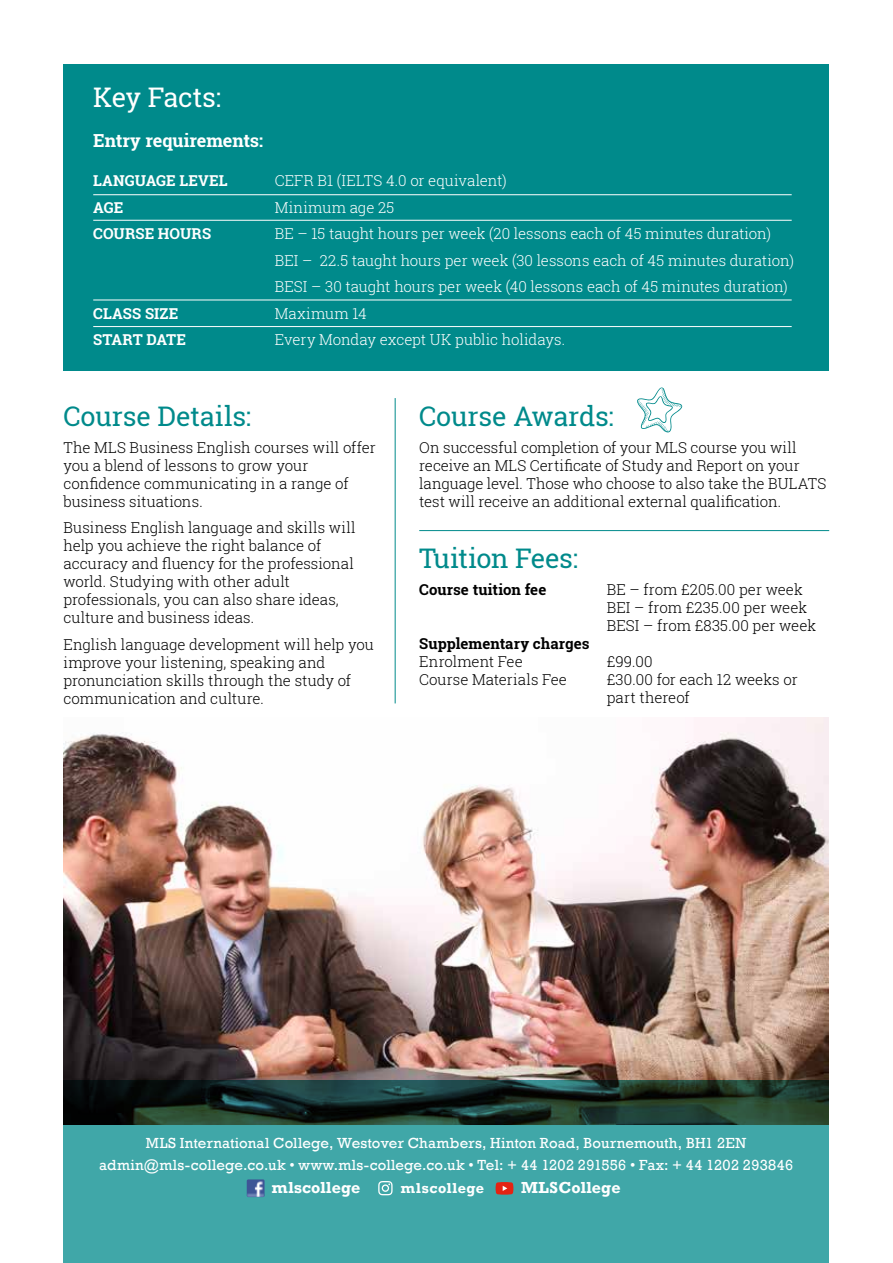
<style>
.page{position:relative;width:893px;height:1263px;background:#fff}
.page>*{position:absolute;margin:0;border:0;box-sizing:border-box;transform-origin:0 0}
.t1{font:27px "Roboto Slab";letter-spacing:-.01em;color:#008a8b}
.t2{font:27px "Roboto Slab";letter-spacing:-.01em;color:#fff}
.t3{font:700 18px "Roboto Slab";letter-spacing:-.005em;color:#fff}
.t4{font:300 15px/18px "Roboto Slab";color:#000}
.t5{font:300 15px/26.5px "Roboto Slab";color:#fff}
.t6{font:15px/22.2px "Rockwell";letter-spacing:.015em;color:#fff;text-align:center}
.t7{font:700 15px "Roboto Slab";letter-spacing:.005em;color:#fff}
.t8{font:700 15px "Roboto Slab";letter-spacing:.005em;color:#000}
.t9{font:700 15px "Rockwell";letter-spacing:.015em;color:#fff}
.t10{font:700 13.5px "Rockwell";letter-spacing:.04em;color:#fff}
</style>
<div class="page">
<img style="left:64px;top:718px;width:765px;height:362px">
<svg style="left:63px;top:1080px;width:766px;height:183px;background:#368988"></svg>
<div style="left:63px;top:64px;width:766px;height:307px;background:#008a8b"></div>
<hr style="left:93px;top:194px;width:699px;height:1px;background:#fff">
<hr style="left:93px;top:220px;width:699px;height:1px;background:#fff">
<hr style="left:93px;top:300px;width:699px;height:1px;background:#fff">
<hr style="left:93px;top:326px;width:699px;height:1px;background:#fff">
<img style="left:247px;top:1179px;width:18px;height:18px">
<svg style="left:378px;top:1181px;width:15px;height:14px"></svg>
<svg style="left:496px;top:1182px;width:17px;height:12px"></svg>
<hr style="left:419px;top:530px;width:410px;height:1px;background:#008a8b">
<hr style="left:395px;top:398px;width:1px;height:305px;background:#008a8b">
<svg style="left:637px;top:387px;width:45px;height:46px"></svg>
<h1 class="t2" style="left:93px;top:79px;width:129px">Key Facts:</h1>
<p class="t3" style="left:93px;top:128px;width:171px">Entry requirements:</p>
<p class="t7" style="left:93px;top:170px;width:136px">LANGUAGE LEVEL</p>
<p class="t5" style="left:275px;top:167px;width:234px">CEFR B1 (IELTS 4.0 or equivalent)</p>
<p class="t7" style="left:93px;top:197px;width:32px">AGE</p>
<p class="t5" style="left:275px;top:194px;width:121px">Minimum age 25</p>
<p class="t7" style="left:93px;top:223px;width:119px">COURSE HOURS</p>
<p class="t5" style="left:275px;top:220px;width:521px">BE – 15 taught hours per week (20 lessons each of 45 minutes duration)<br>BEI – 22.5 taught hours per week (30 lessons each of 45 minutes duration)<br>BESI – 30 taught hours per week (40 lessons each of 45 minutes duration)</p>
<p class="t7" style="left:93px;top:303px;width:87px">CLASS SIZE</p>
<p class="t5" style="left:275px;top:300px;width:94px">Maximum 14</p>
<p class="t7" style="left:93px;top:329px;width:94px">START DATE</p>
<p class="t5" style="left:275px;top:326px;width:292px">Every Monday except UK public holidays.</p>
<h1 class="t1" style="left:63px;top:398px;width:189px">Course Details:</h1>
<p class="t4" style="left:63px;top:438px;width:314px">The MLS Business English courses will offer you a blend of lessons to grow your confidence communicating in a range of business situations.</p>
<p class="t4" style="left:63px;top:519px;width:294px">Business English language and skills will help you achieve the right balance of accuracy and fluency for the professional world. Studying with other adult professionals, you can also share ideas, culture and business ideas.</p>
<p class="t4" style="left:63px;top:635px;width:312px">English language development will help you improve your listening, speaking and pronunciation skills through the study of communication and culture.</p>
<h1 class="t1" style="left:419px;top:398px;width:196px">Course Awards:</h1>
<p class="t4" style="left:419px;top:438px;width:409px">On successful completion of your MLS course you will receive an MLS Certificate of Study and Report on your language level. Those who choose to also take the BULATS test will receive an additional external qualification.</p>
<h1 class="t1" style="left:419px;top:540px;width:160px">Tuition Fees:</h1>
<p class="t8" style="left:419px;top:579px;width:129px">Course tuition fee</p>
<p class="t4" style="left:607px;top:580px;width:211px">BE – from £205.00 per week<br>BEI – from £235.00 per week<br>BESI – from £835.00 per week</p>
<p class="t8" style="left:419px;top:633px;width:172px">Supplementary charges</p>
<p class="t4" style="left:419px;top:652px;width:105px">Enrolment Fee</p>
<p class="t4" style="left:607px;top:652px;width:47px">£99.00</p>
<p class="t4" style="left:419px;top:670px;width:149px">Course Materials Fee</p>
<p class="t4" style="left:607px;top:670px;width:192px">£30.00 for each 12 weeks or part thereof</p>
<p class="t6" style="left:99px;top:1132px;width:695px">MLS International College, Westover Chambers, Hinton Road, Bournemouth, BH1 2EN admin@mls-college.co.uk • www.mls-college.co.uk • Tel: + 44 1202 291556 • Fax: + 44 1202 293846</p>
<p class="t9" style="left:272px;top:1177px;width:90px">mlscollege</p>
<p class="t10" style="left:401px;top:1179px;width:85px">mlscollege</p>
<p class="t9" style="left:521px;top:1177px;width:101px">MLSCollege</p>
</div>
